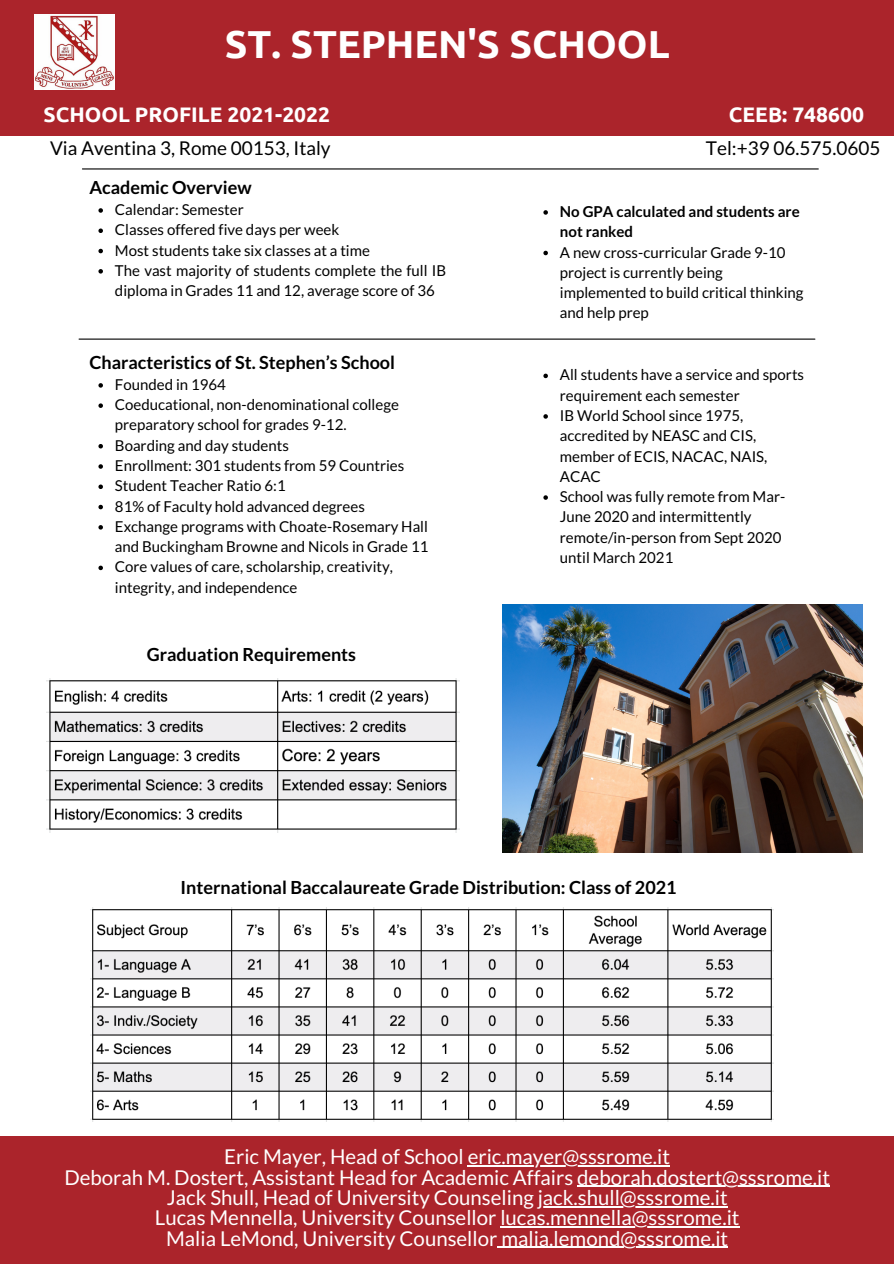
<style>
.page{position:relative;width:894px;height:1264px;background:#fff}
.page>*{position:absolute;margin:0;border:0;box-sizing:border-box;transform-origin:0 0}
.t1{font:700 39px "Ubuntu";color:#fff}
.t2{font:700 21px "Ubuntu";color:#fff}
.t3{font:20.4px "Lato";color:#fff}
.t4{font:19.05px "Lato";color:#000}
.t5{font:700 18px "Lato";color:#000}
.t6{font:15px/20.2px "Lato";color:#000}
.t7{font:700 15px/20.2px "Lato";color:#000}
</style>
<div class="page">
<hr style="left:79px;top:338px;width:735px;height:2px;background:#000">
<div style="left:0;top:1136px;width:893px;height:127px;background:#ab242b"></div>
<img style="left:502px;top:604px;width:360px;height:248px">
<hr style="left:82px;top:168px;width:736px;height:1px;background:#000">
<div style="left:0;top:0;width:893px;height:135px;background:#ab242b"></div>
<img style="left:34px;top:15px;width:80px;height:74px">
<img style="left:91px;top:907px;width:682px;height:214px">
<img style="left:47px;top:678px;width:412px;height:154px">
<svg style="left:98px;top:208px;width:5px;height:5px"></svg>
<svg style="left:98px;top:228px;width:5px;height:5px"></svg>
<svg style="left:98px;top:249px;width:5px;height:4px"></svg>
<svg style="left:98px;top:269px;width:5px;height:4px"></svg>
<svg style="left:543px;top:210px;width:4px;height:5px"></svg>
<svg style="left:543px;top:251px;width:4px;height:4px"></svg>
<svg style="left:98px;top:383px;width:5px;height:4px"></svg>
<svg style="left:98px;top:403px;width:5px;height:5px"></svg>
<svg style="left:98px;top:444px;width:5px;height:4px"></svg>
<svg style="left:98px;top:464px;width:5px;height:5px"></svg>
<svg style="left:98px;top:484px;width:5px;height:5px"></svg>
<svg style="left:98px;top:505px;width:5px;height:4px"></svg>
<svg style="left:98px;top:525px;width:5px;height:4px"></svg>
<svg style="left:98px;top:565px;width:5px;height:5px"></svg>
<svg style="left:543px;top:373px;width:4px;height:5px"></svg>
<svg style="left:543px;top:414px;width:4px;height:4px"></svg>
<svg style="left:543px;top:495px;width:4px;height:5px"></svg>
<hr style="left:467px;top:1165px;width:203px;height:1px;background:#fff">
<hr style="left:577px;top:1185px;width:252px;height:1px;background:#fff">
<hr style="left:537px;top:1206px;width:190px;height:1px;background:#fff">
<hr style="left:500px;top:1226px;width:239px;height:1px;background:#fff">
<hr style="left:497px;top:1246px;width:231px;height:1px;background:#fff">
<p class="t1" style="left:225px;top:22px;width:446px">ST. STEPHEN'S SCHOOL</p>
<p class="t2" style="left:44px;top:102px;width:288px">SCHOOL PROFILE 2021-2022</p>
<p class="t2" style="left:728px;top:102px;width:136px">CEEB: 748600</p>
<p class="t4" style="left:50px;top:136px;width:282px">Via Aventina 3, Rome 00153, Italy</p>
<p class="t4" style="left:705px;top:136px;width:176px">Tel:+39 06.575.0605</p>
<p class="t5" style="left:89px;top:176px;width:164px">Academic Overview</p>
<p class="t6" style="left:115px;top:199px;width:130px">Calendar: Semester</p>
<p class="t6" style="left:115px;top:219px;width:226px">Classes offered five days per week</p>
<p class="t6" style="left:115px;top:239px;width:256px">Most students take six classes at a time</p>
<p class="t6" style="left:115px;top:260px;width:333px">The vast majority of students complete the full IB diploma in Grades 11 and 12, average score of 36</p>
<p class="t5" style="left:89px;top:351px;width:307px">Characteristics of St. Stephen’s School</p>
<p class="t6" style="left:115px;top:374px;width:112px">Founded in 1964</p>
<p class="t6" style="left:115px;top:394px;width:285px">Coeducational, non-denominational college preparatory school for grades 9-12.</p>
<p class="t6" style="left:115px;top:435px;width:175px">Boarding and day students</p>
<p class="t6" style="left:115px;top:455px;width:291px">Enrollment: 301 students from 59 Countries</p>
<p class="t6" style="left:115px;top:475px;width:172px">Student Teacher Ratio 6:1</p>
<p class="t6" style="left:115px;top:495px;width:251px">81% of Faculty hold advanced degrees</p>
<p class="t6" style="left:115px;top:516px;width:315px">Exchange programs with Choate-Rosemary Hall and Buckingham Browne and Nicols in Grade 11</p>
<p class="t6" style="left:115px;top:556px;width:279px">Core values of care, scholarship, creativity, integrity, and independence</p>
<p class="t5" style="left:147px;top:643px;width:211px">Graduation Requirements</p>
<p class="t7" style="left:559px;top:201px;width:241px">No GPA calculated and students are not ranked</p>
<p class="t6" style="left:559px;top:241px;width:245px">A new cross-curricular Grade 9-10 project is currently being implemented to build critical thinking and help prep</p>
<p class="t6" style="left:559px;top:364px;width:245px">All students have a service and sports requirement each semester</p>
<p class="t6" style="left:559px;top:405px;width:209px">IB World School since 1975, accredited by NEASC and CIS, member of ECIS, NACAC, NAIS,<br>ACAC</p>
<p class="t6" style="left:559px;top:486px;width:227px">School was fully remote from Mar-<br>June 2020 and intermittently remote/in-person from Sept 2020 until March 2021</p>
<p class="t5" style="left:180px;top:876px;width:497px">International Baccalaureate Grade Distribution: Class of 2021</p>
<p class="t3" style="left:224px;top:1144px;width:447px">Eric Mayer, Head of School eric.mayer@sssrome.it</p>
<p class="t3" style="left:64px;top:1164px;width:766px">Deborah M. Dostert, Assistant Head for Academic Affairs deborah.dostert@sssrome.it</p>
<p class="t3" style="left:167px;top:1184px;width:562px">Jack Shull, Head of University Counseling jack.shull@sssrome.it</p>
<p class="t3" style="left:155px;top:1205px;width:586px">Lucas Mennella, University Counsellor lucas.mennella@sssrome.it</p>
<p class="t3" style="left:166px;top:1225px;width:563px">Malia LeMond, University Counsellor malia.lemond@sssrome.it</p>
</div>
